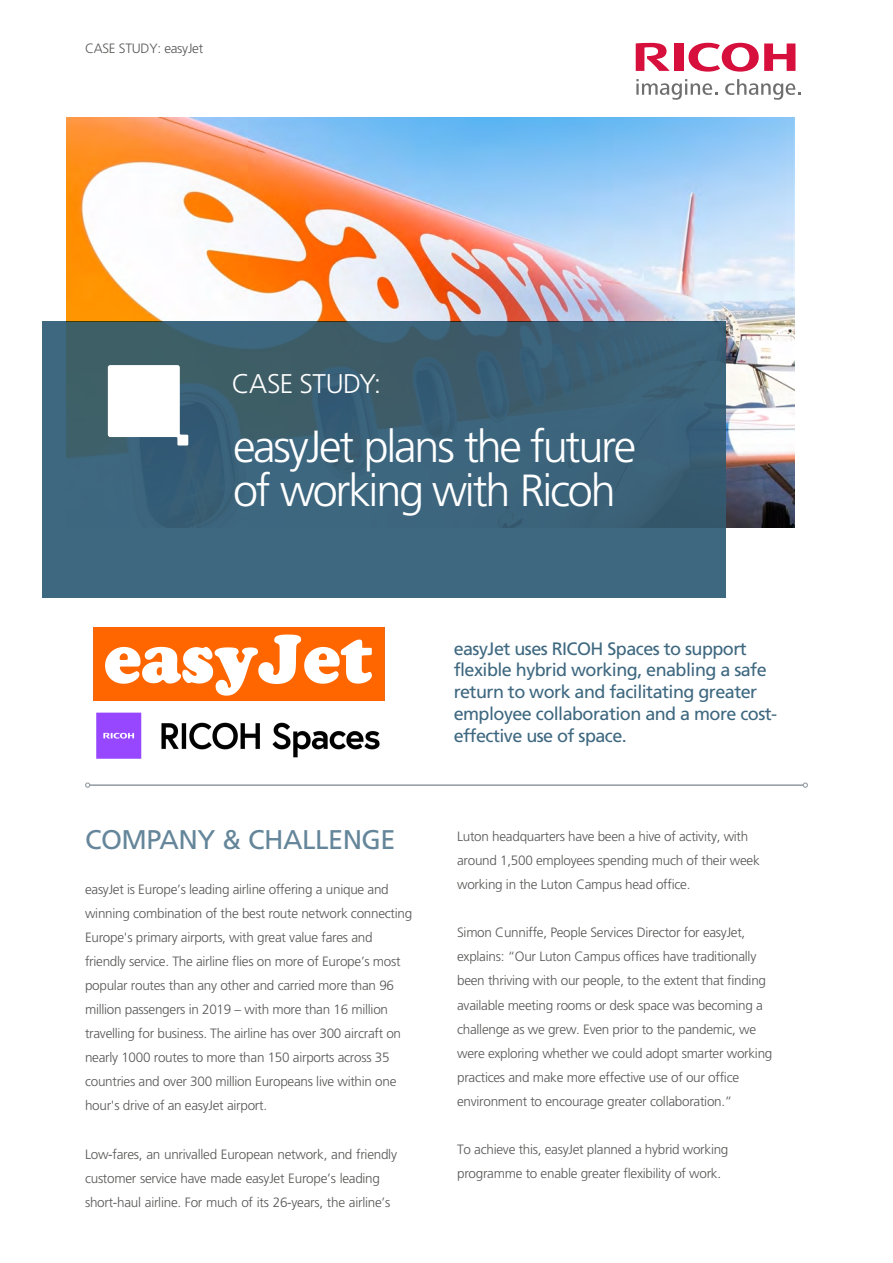
<style>
.page{position:relative;width:893px;height:1263px;background:#fff}
.page>*{position:absolute;margin:0;border:0;box-sizing:border-box;transform-origin:0 0}
.t1{font:300 45px/43.7px "Frutiger";letter-spacing:-.05em;color:#fff}
.t2{font:27px "Frutiger";letter-spacing:-.02em;color:#65869a}
.t3{font:300 27px "Frutiger";letter-spacing:-.02em;color:#fff}
.t4{font:18px/21.8px "Frutiger";letter-spacing:-.03em;color:#3e6880}
.t5{font:300 13.5px/24px "Frutiger";letter-spacing:-.02em;color:#575756}
</style>
<div class="page">
<img style="left:67px;top:118px;width:728px;height:409px">
<svg style="left:43px;top:322px;width:682px;height:276px;background:#3c6278"></svg>
<hr style="left:90px;top:784px;width:713px;height:2px;background:#919aa0">
<svg style="left:85px;top:782px;width:5px;height:6px"></svg>
<svg style="left:803px;top:782px;width:5px;height:6px"></svg>
<svg style="left:108px;top:365px;width:80px;height:80px"></svg>
<svg style="left:688px;top:43px;width:107px;height:29px"></svg>
<div style="left:674px;top:44px;width:9px;height:27px;background:#d60f3c"></div>
<svg style="left:636px;top:43px;width:34px;height:28px"></svg>
<svg style="left:636px;top:79px;width:81px;height:21px"></svg>
<svg style="left:725px;top:79px;width:75px;height:21px"></svg>
<img style="left:94px;top:627px;width:291px;height:74px">
<img style="left:96px;top:712px;width:284px;height:47px">
<p class="t5" style="left:85px;top:36px;width:120px">CASE STUDY: easyJet</p>
<h2 class="t3" style="left:232px;top:368px;width:151px">CASE STUDY:</h2>
<h1 class="t1" style="left:233px;top:426px;width:405px">easyJet plans the future of working with Ricoh</h1>
<h3 class="t4" style="left:454px;top:638px;width:325px">easyJet uses RICOH Spaces to support flexible hybrid working, enabling a safe return to work and facilitating greater employee collaboration and a more cost&shy;effective use of space.</h3>
<h2 class="t2" style="left:85px;top:824px;width:312px">COMPANY &amp; CHALLENGE</h2>
<p class="t5" style="left:85px;top:878px;width:329px">easyJet is Europe’s leading airline offering a unique and winning combination of the best route network connecting Europe's primary airports, with great value fares and friendly service. The airline flies on more of Europe’s most popular routes than any other and carried more than 96 million passengers in 2019 – with more than 16 million travelling for business. The airline has over 300 aircraft on nearly 1000 routes to more than 150 airports across 35 countries and over 300 million Europeans live within one hour's drive of an easyJet airport.</p>
<p class="t5" style="left:85px;top:1142px;width:313px">Low-fares, an unrivalled European network, and friendly customer service have made easyJet Europe’s leading short-haul airline. For much of its 26-years, the airline’s</p>
<p class="t5" style="left:457px;top:825px;width:304px">Luton headquarters have been a hive of activity, with around 1,500 employees spending much of their week working in the Luton Campus head office.</p>
<p class="t5" style="left:457px;top:921px;width:317px">Simon Cunniffe, People Services Director for easyJet, explains: “Our Luton Campus offices have traditionally been thriving with our people, to the extent that finding available meeting rooms or desk space was becoming a challenge as we grew. Even prior to the pandemic, we were exploring whether we could adopt smarter working practices and make more effective use of our office environment to encourage greater collaboration.”</p>
<p class="t5" style="left:457px;top:1137px;width:273px">To achieve this, easyJet planned a hybrid working programme to enable greater flexibility of work.</p>
</div>
